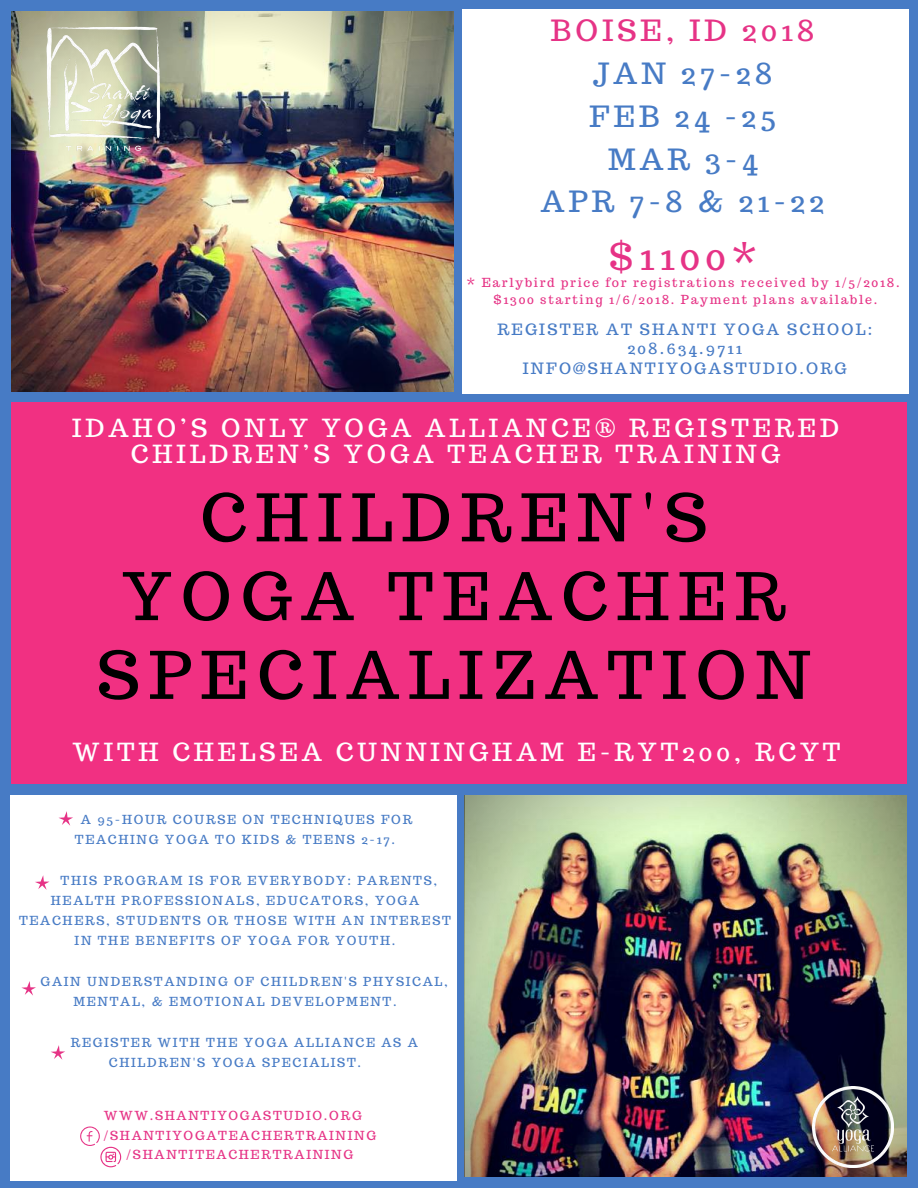
<style>
.page{position:relative;width:918px;height:1188px;background:#477bc5}
.page>*{position:absolute;margin:0;border:0;box-sizing:border-box;transform-origin:0 0}
.t1{font:65.4px/78.8px "Trocchi";letter-spacing:.14em;color:#000;text-align:center}
.t2{font:37.35px "Trocchi";color:#e63386}
.t3{font:29.25px/42.8px "Trocchi";letter-spacing:.14em;color:#477bc5;text-align:center}
.t4{font:29.25px "Trocchi";letter-spacing:.14em;color:#e63386}
.t5{font:24.9px/25.8px "Trocchi";letter-spacing:.16em;color:#fff;text-align:center}
.t6{font:15.6px/19.2px "Trocchi";letter-spacing:.14em;color:#477bc5;text-align:center}
.t7{font:12.45px/20.2px "Trocchi";letter-spacing:.14em;color:#477bc5}
.t8{font:12.45px/16.8px "Trocchi";letter-spacing:.14em;color:#e63386;text-align:center}
</style>
<div class="page">
<img style="left:11px;top:11px;width:442px;height:381px">
<div style="left:11px;top:403px;width:896px;height:381px;background:#f13082"></div>
<img style="left:465px;top:795px;width:442px;height:382px">
<div style="left:10px;top:795px;width:447px;height:386px;background:#fff"></div>
<div style="left:462px;top:9px;width:447px;height:385px;background:#fff"></div>
<img style="left:22px;top:11px;width:157px;height:154px">
<img style="left:812px;top:1087px;width:81px;height:81px">
<svg style="left:80px;top:1127px;width:41px;height:40px"></svg>
<svg style="left:59px;top:811px;width:14px;height:15px"></svg>
<svg style="left:35px;top:875px;width:14px;height:15px"></svg>
<svg style="left:21px;top:981px;width:15px;height:15px"></svg>
<svg style="left:51px;top:1045px;width:14px;height:15px"></svg>
<h3 class="t4" style="left:551px;top:12px;width:265px">BOISE, ID 2018</h3>
<h3 class="t3" style="left:541px;top:52px;width:285px">JAN 27-28<br>FEB 24 -25<br>MAR 3-4<br>APR 7-8 &amp; 21-22</h3>
<h2 class="t2" style="left:609px;top:232px;width:150px">$1100*</h2>
<p class="t8" style="left:467px;top:274px;width:435px">* Earlybird price for registrations received by 1/5/2018. $1300 starting 1/6/2018. Payment plans available.</p>
<p class="t6" style="left:497px;top:320px;width:376px">REGISTER AT SHANTI YOGA SCHOOL:<br>208.634.9711<br>INFO@SHANTIYOGASTUDIO.ORG</p>
<h3 class="t5" style="left:72px;top:415px;width:768px">IDAHO’S ONLY YOGA ALLIANCE® REGISTERED<br>CHILDREN’S YOGA TEACHER TRAINING</h3>
<h1 class="t1" style="left:97px;top:478px;width:715px">CHILDREN'S<br>YOGA TEACHER<br>SPECIALIZATION</h1>
<h3 class="t5" style="left:73px;top:739px;width:769px">WITH CHELSEA CUNNINGHAM E-RYT200, RCYT</h3>
<p class="t7" style="left:75px;top:809px;width:339px;text-indent:6px">A 95-HOUR COURSE ON TECHNIQUES FOR<br>TEACHING YOGA TO KIDS &amp; TEENS 2-17.</p>
<p class="t7" style="left:61px;top:870px;width:378px">THIS PROGRAM IS FOR EVERYBODY: PARENTS,</p>
<p class="t7" style="left:51px;top:890px;width:370px">HEALTH PROFESSIONALS, EDUCATORS, YOGA</p>
<p class="t7" style="left:19px;top:910px;width:433px">TEACHERS, STUDENTS OR THOSE WITH AN INTEREST</p>
<p class="t7" style="left:75px;top:931px;width:322px">IN THE BENEFITS OF YOGA FOR YOUTH.</p>
<p class="t7" style="left:73px;top:971px;width:376px;text-indent:-33px">GAIN UNDERSTANDING OF CHILDREN'S PHYSICAL,<br>MENTAL, &amp; EMOTIONAL DEVELOPMENT.</p>
<p class="t7" style="left:109px;top:1032px;width:310px;text-indent:-38px">REGISTER WITH THE YOGA ALLIANCE AS A<br>CHILDREN'S YOGA SPECIALIST.</p>
<p class="t8" style="left:104px;top:1107px;width:259px">WWW.SHANTIYOGASTUDIO.ORG</p>
<p class="t8" style="left:103px;top:1127px;width:274px">/SHANTIYOGATEACHERTRAINING</p>
<p class="t8" style="left:126px;top:1146px;width:228px">/SHANTITEACHERTRAINING</p>
</div>
